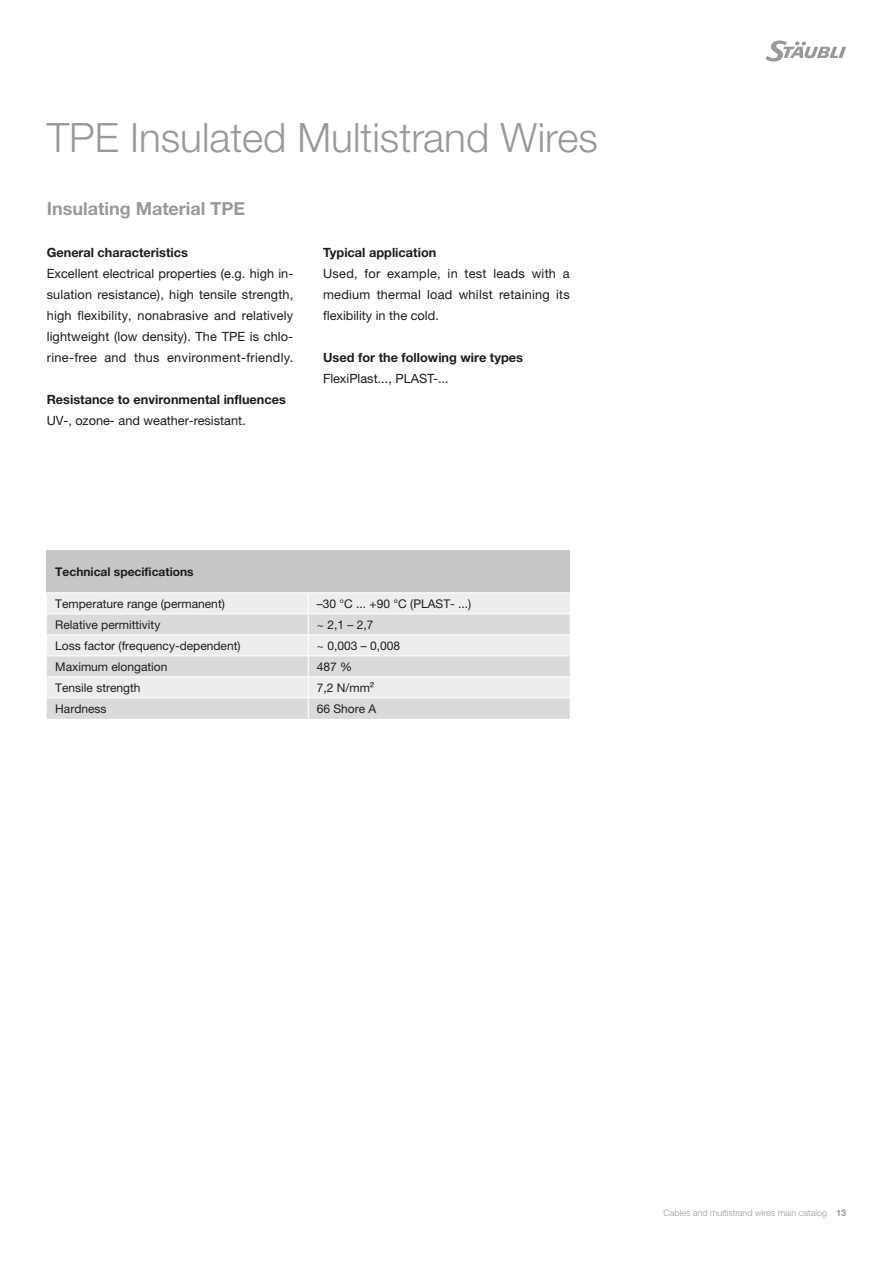
<style>
.page{position:relative;width:893px;height:1263px;background:#fff}
.page>*{position:absolute;margin:0;border:0;box-sizing:border-box;transform-origin:0 0}
.t1{font:300 40.5px "Helvetica Neue LTW1 G";color:#979a9c}
.t2{font:700 18px "Helvetica Neue LTW1 G";color:#979a9c}
.t3{font:12.75px/21px "Helvetica Neue LTW1 G";letter-spacing:.005em;color:#1d1d1b;text-align:justify}
.t4{font:700 12.75px "Helvetica Neue LTW1 G";color:#1d1d1b}
.t5{font:12px "Helvetica Neue LTW1 G";color:#1d1d1b}
.t6{font:700 12px "Helvetica Neue LTW1 G";color:#1d1d1b}
.t7{font:300 9px "Helvetica Neue LTW1 G";color:#979a9c}
.s1{font-weight:700}
</style>
<div class="page">
<svg style="left:765px;top:40px;width:81px;height:22px"></svg>
<div style="left:47px;top:551px;width:523px;height:42px;background:#c6c6c6"></div>
<div style="left:47px;top:593px;width:523px;height:20px;background:#ededed"></div>
<svg style="left:47px;top:614px;width:523px;height:105px;background:#e2e2e2"></svg>
<hr style="left:47px;top:634px;width:261px;height:1px;background:#fff">
<hr style="left:47px;top:655px;width:261px;height:1px;background:#fff">
<hr style="left:47px;top:676px;width:261px;height:1px;background:#fff">
<hr style="left:47px;top:697px;width:261px;height:1px;background:#fff">
<svg style="left:308px;top:593px;width:1px;height:126px"></svg>
<hr style="left:308px;top:613px;width:262px;height:1px;background:#fff">
<hr style="left:308px;top:634px;width:262px;height:1px;background:#fff">
<hr style="left:308px;top:655px;width:262px;height:1px;background:#fff">
<hr style="left:308px;top:676px;width:262px;height:1px;background:#fff">
<hr style="left:308px;top:697px;width:262px;height:1px;background:#fff">
<hr style="left:47px;top:592px;width:261px;height:1px;background:#fff">
<hr style="left:308px;top:592px;width:262px;height:1px;background:#fff">
<h1 class="t1" style="left:47px;top:113px;width:553px">TPE Insulated Multistrand Wires</h1>
<h2 class="t2" style="left:47px;top:197px;width:200px">Insulating Material TPE</h2>
<p class="t4" style="left:47px;top:244px;width:143px">General characteristics</p>
<p class="t3" style="left:47px;top:263px;width:248px">Excellent electrical properties (e.g. high in&shy;sulation resistance), high tensile strength, high flexibility, nonabrasive and relatively lightweight (low density). The TPE is chlo&shy;rine-free and thus environment-friendly.</p>
<p class="t4" style="left:47px;top:391px;width:241px">Resistance to environmental influences</p>
<p class="t3" style="left:47px;top:410px;width:200px">UV-, ozone- and weather-resistant.</p>
<p class="t4" style="left:323px;top:244px;width:115px">Typical application</p>
<p class="t3" style="left:323px;top:263px;width:248px">Used, for example, in test leads with a medium thermal load whilst retaining its flexibility in the cold.</p>
<p class="t4" style="left:323px;top:349px;width:201px">Used for the following wire types</p>
<p class="t3" style="left:323px;top:368px;width:127px">FlexiPlast..., PLAST-...</p>
<p class="t6" style="left:55px;top:564px;width:140px">Technical specifications</p>
<p class="t5" style="left:55px;top:596px;width:171px">Temperature range (permanent)</p>
<p class="t5" style="left:317px;top:596px;width:156px">–30 °C ... +90 °C (PLAST- ...)</p>
<p class="t5" style="left:55px;top:617px;width:107px">Relative permittivity</p>
<p class="t5" style="left:317px;top:617px;width:58px">~ 2,1 – 2,7</p>
<p class="t5" style="left:55px;top:638px;width:187px">Loss factor (frequency-dependent)</p>
<p class="t5" style="left:317px;top:638px;width:85px">~ 0,003 – 0,008</p>
<p class="t5" style="left:55px;top:659px;width:114px">Maximum elongation</p>
<p class="t5" style="left:317px;top:659px;width:37px">487 %</p>
<p class="t5" style="left:55px;top:680px;width:87px">Tensile strength</p>
<p class="t5" style="left:317px;top:680px;width:59px">7,2 N/mm²</p>
<p class="t5" style="left:55px;top:701px;width:53px">Hardness</p>
<p class="t5" style="left:317px;top:701px;width:61px">66 Shore A</p>
<p class="t7" style="left:664px;top:1207px;width:184px">Cables and multistrand wires main catalog <span class="s1">13</span></p>
</div>
